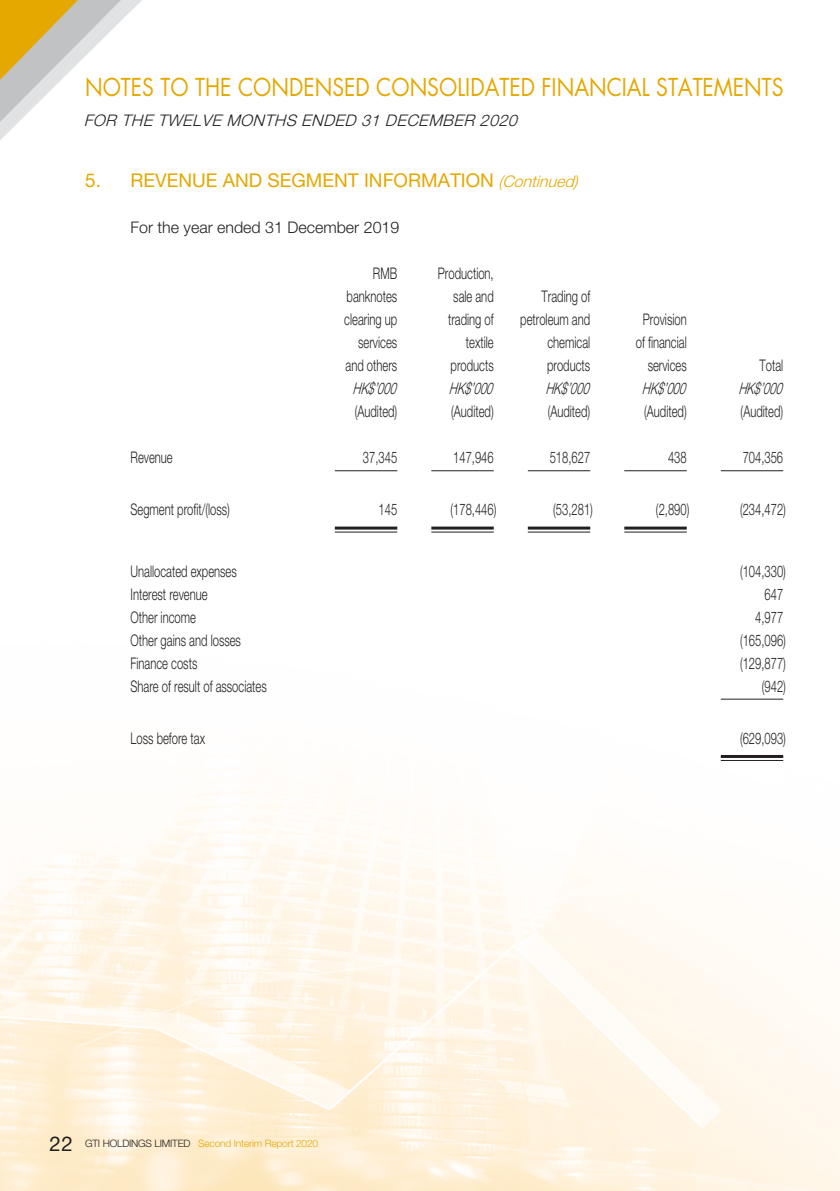
<style>
.page{position:relative;width:840px;height:1191px;background:#fff}
.page>*{position:absolute;margin:0;border:0;box-sizing:border-box;transform-origin:0 0}
.t1{font:24px "Futura Std";color:#e5a800;scale:.88 1}
.t2{font:20.4px "Helvetica Neue LT Std";color:#231f20}
.t3{font:19px "Helvetica Neue LT Std";color:#e5a800}
.t4{font:300 16px/23px "Helvetica Neue LT Std";color:#231f20;text-align:right;scale:.7 1}
.t5{font:italic 300 16px "Helvetica Neue LT Std";color:#231f20}
.t6{font:italic 300 16px "Helvetica Neue LT Std";color:#231f20;scale:.7 1}
.t7{font:300 16px "Helvetica Neue LT Std";color:#231f20}
.t8{font:300 10.2px "Helvetica Neue LT Std";letter-spacing:-.02em;color:#e5a800}
.s1{font-weight:300;font-style:italic;font-size:16px}
.s2{color:#231f20}
</style>
<div class="page">
<img style="left:0;top:698px;width:839px;height:493px">
<svg style="left:0;top:0;width:142px;height:140px"></svg>
<hr style="left:334px;top:470px;width:63px;height:1px;background:#231f20">
<hr style="left:431px;top:470px;width:62px;height:1px;background:#231f20">
<hr style="left:527px;top:470px;width:63px;height:1px;background:#231f20">
<hr style="left:624px;top:470px;width:62px;height:1px;background:#231f20">
<hr style="left:720px;top:470px;width:62px;height:1px;background:#231f20">
<hr style="left:334px;top:526px;width:63px;height:3px;background:#231f20">
<hr style="left:334px;top:531px;width:63px;height:1px;background:#231f20">
<hr style="left:431px;top:526px;width:62px;height:3px;background:#231f20">
<hr style="left:431px;top:531px;width:62px;height:1px;background:#231f20">
<hr style="left:527px;top:526px;width:63px;height:3px;background:#231f20">
<hr style="left:527px;top:531px;width:63px;height:1px;background:#231f20">
<hr style="left:624px;top:526px;width:62px;height:3px;background:#231f20">
<hr style="left:624px;top:531px;width:62px;height:1px;background:#231f20">
<hr style="left:720px;top:698px;width:62px;height:1px;background:#231f20">
<hr style="left:720px;top:755px;width:62px;height:3px;background:#231f20">
<hr style="left:720px;top:760px;width:62px;height:1px;background:#231f20">
<h1 class="t1" style="left:85px;top:72px;width:794px">NOTES TO THE CONDENSED CONSOLIDATED FINANCIAL STATEMENTS</h1>
<p class="t5" style="left:84px;top:111px;width:439px">FOR THE TWELVE MONTHS ENDED 31 DECEMBER 2020</p>
<p class="t3" style="left:85px;top:169px;width:494px">5. REVENUE AND SEGMENT INFORMATION <span class="s1">(Continued)</span></p>
<p class="t7" style="left:130px;top:218px;width:270px">For the year ended 31 December 2019</p>
<p class="t4" style="left:344px;top:262px;width:77px">RMB banknotes clearing up services and others</p>
<p class="t4" style="left:437px;top:261px;width:81px">Production, sale and trading of textile products</p>
<p class="t4" style="left:520px;top:284px;width:101px">Trading of petroleum and chemical products</p>
<p class="t4" style="left:635px;top:307px;width:74px">Provision of financial services</p>
<p class="t4" style="left:759px;top:353px;width:35px">Total</p>
<p class="t6" style="left:352px;top:379px;width:70px">HK$’000</p>
<p class="t6" style="left:448px;top:379px;width:70px">HK$’000</p>
<p class="t6" style="left:545px;top:379px;width:70px">HK$’000</p>
<p class="t6" style="left:641px;top:379px;width:70px">HK$’000</p>
<p class="t6" style="left:738px;top:379px;width:70px">HK$’000</p>
<p class="t4" style="left:354px;top:400px;width:62px">(Audited)</p>
<p class="t4" style="left:451px;top:400px;width:62px">(Audited)</p>
<p class="t4" style="left:547px;top:400px;width:62px">(Audited)</p>
<p class="t4" style="left:643px;top:400px;width:62px">(Audited)</p>
<p class="t4" style="left:740px;top:400px;width:62px">(Audited)</p>
<p class="t4" style="left:130px;top:446px;width:62px">Revenue</p>
<p class="t4" style="left:363px;top:446px;width:50px">37,345</p>
<p class="t4" style="left:453px;top:446px;width:59px">147,946</p>
<p class="t4" style="left:549px;top:446px;width:59px">518,627</p>
<p class="t4" style="left:667px;top:446px;width:28px">438</p>
<p class="t4" style="left:742px;top:446px;width:59px">704,356</p>
<p class="t4" style="left:130px;top:498px;width:143px">Segment profit/(loss)</p>
<p class="t4" style="left:378px;top:498px;width:28px">145</p>
<p class="t4" style="left:450px;top:498px;width:67px">(178,446)</p>
<p class="t4" style="left:553px;top:498px;width:58px">(53,281)</p>
<p class="t4" style="left:655px;top:498px;width:49px">(2,890)</p>
<p class="t4" style="left:739px;top:498px;width:67px">(234,472)</p>
<p class="t4" style="left:130px;top:559px;width:153px">Unallocated expenses</p>
<p class="t4" style="left:739px;top:559px;width:67px">(104,330)</p>
<p class="t4" style="left:130px;top:582px;width:111px">Interest revenue</p>
<p class="t4" style="left:764px;top:582px;width:28px">647</p>
<p class="t4" style="left:130px;top:605px;width:95px">Other income</p>
<p class="t4" style="left:754px;top:605px;width:42px">4,977</p>
<p class="t4" style="left:130px;top:628px;width:159px">Other gains and losses</p>
<p class="t4" style="left:739px;top:628px;width:67px">(165,096)</p>
<p class="t4" style="left:130px;top:651px;width:97px">Finance costs</p>
<p class="t4" style="left:739px;top:651px;width:67px">(129,877)</p>
<p class="t4" style="left:130px;top:674px;width:196px">Share of result of associates</p>
<p class="t4" style="left:761px;top:674px;width:36px">(942)</p>
<p class="t4" style="left:130px;top:726px;width:108px">Loss before tax</p>
<p class="t4" style="left:739px;top:726px;width:67px">(629,093)</p>
<p class="t2" style="left:49px;top:1131px;width:25px">22</p>
<p class="t8" style="left:85px;top:1137px;width:234px"><span class="s2">GTI HOLDINGS LIMITED</span> Second Interim Report 2020</p>
</div>
